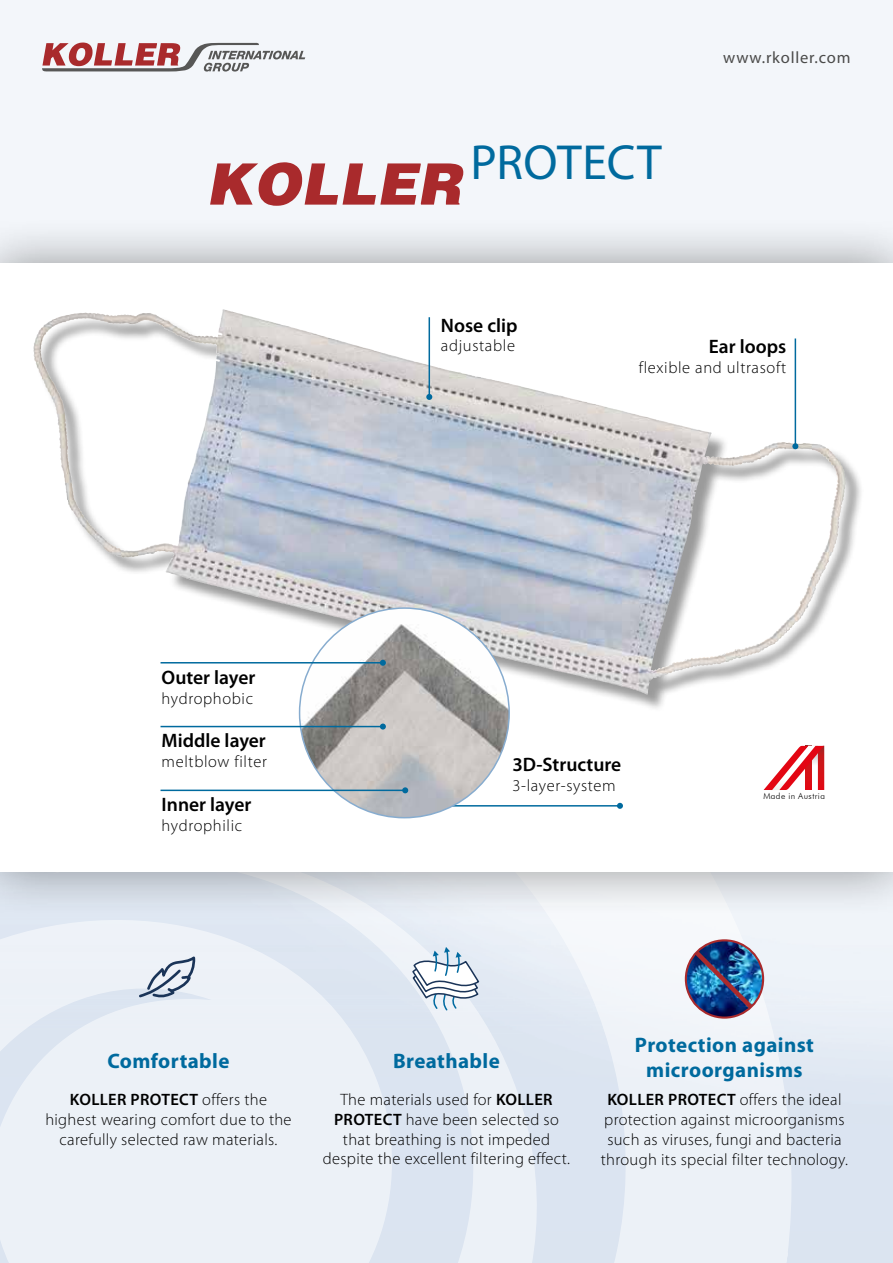
<style>
.page{position:relative;width:893px;height:1263px;background:#fff}
.page>*{position:absolute;margin:0;border:0;box-sizing:border-box;transform-origin:0 0}
.t1{font:49.5px "Myriad Pro";letter-spacing:.005em;color:#006a9e}
.t2{font:700 21px/25.2px "Myriad Pro";letter-spacing:.02em;color:#006a9e;text-align:center}
.t3{font:600 19.5px "Myriad Pro";color:#000}
.t4{font:300 16.5px/19.8px "Myriad Pro";letter-spacing:.02em;color:#000;text-align:center}
.t5{font:300 16.5px "Myriad Pro";letter-spacing:.04em;color:#000}
.t6{font:16.5px "Myriad Pro";letter-spacing:.05em;color:#4a4a49}
.t7{font:300 8.55px "Futura BT";letter-spacing:.05em;color:#000}
.s1{font-weight:600}
</style>
<div class="page">
<svg style="left:0;top:919px;width:814px;height:344px;fill:#ecf1f7"></svg>
<div style="left:0;top:216px;width:893px;height:703px;background:#000;opacity:.4"></div>
<div style="left:0;top:264px;width:893px;height:608px;background:#fff"></div>
<div style="left:36px;top:312px;width:828px;height:400px;background:#000;opacity:.4"></div>
<img style="left:153px;top:310px;width:70px;height:27px">
<hr style="left:436px;top:805px;width:184px;height:1px;background:#006a9e">
<svg style="left:617px;top:803px;width:6px;height:6px"></svg>
<img style="left:300px;top:608px;width:209px;height:210px;border-radius:105px">
<hr style="left:429px;top:317px;width:1px;height:80px;background:#006a9e">
<svg style="left:426px;top:394px;width:6px;height:6px"></svg>
<hr style="left:795px;top:338px;width:1px;height:108px;background:#006a9e">
<svg style="left:792px;top:443px;width:6px;height:6px"></svg>
<hr style="left:161px;top:662px;width:222px;height:1px;background:#006a9e">
<svg style="left:380px;top:660px;width:6px;height:6px"></svg>
<hr style="left:161px;top:726px;width:222px;height:1px;background:#006a9e">
<svg style="left:380px;top:723px;width:6px;height:6px"></svg>
<hr style="left:161px;top:790px;width:244px;height:1px;background:#006a9e">
<svg style="left:402px;top:787px;width:6px;height:6px"></svg>
<img style="left:686px;top:940px;width:77px;height:77px;border-radius:39px">
<div style="left:685px;top:939px;width:79px;height:80px;border:2px solid #a92a2c;border-radius:50%"></div>
<img style="left:691px;top:947px;width:66px;height:66px">
<svg style="left:137px;top:953px;width:59px;height:46px"></svg>
<svg style="left:412px;top:947px;width:69px;height:64px"></svg>
<svg style="left:210px;top:162px;width:253px;height:44px"></svg>
<svg style="left:42px;top:43px;width:263px;height:29px"></svg>
<svg style="left:763px;top:746px;width:61px;height:44px"></svg>
<h1 class="t1" style="left:471px;top:132px;width:193px">PROTECT</h1>
<p class="t6" style="left:723px;top:48px;width:129px">www.rkoller.com</p>
<p class="t3" style="left:441px;top:313px;width:78px">Nose clip</p>
<p class="t5" style="left:441px;top:336px;width:76px">adjustable</p>
<p class="t3" style="left:709px;top:334px;width:79px">Ear loops</p>
<p class="t5" style="left:639px;top:357px;width:149px">flexible and ultrasoft</p>
<p class="t3" style="left:162px;top:665px;width:95px">Outer layer</p>
<p class="t5" style="left:162px;top:688px;width:93px">hydrophobic</p>
<p class="t3" style="left:162px;top:728px;width:106px">Middle layer</p>
<p class="t5" style="left:162px;top:752px;width:107px">meltblow filter</p>
<p class="t3" style="left:162px;top:792px;width:91px">Inner layer</p>
<p class="t5" style="left:162px;top:815px;width:82px">hydrophilic</p>
<p class="t3" style="left:512px;top:752px;width:110px">3D-Structure</p>
<p class="t5" style="left:512px;top:775px;width:105px">3-layer-system</p>
<p class="t7" style="left:763px;top:790px;width:63px">Made in Austria</p>
<p class="t2" style="left:107px;top:1048px;width:124px">Comfortable</p>
<p class="t4" style="left:45px;top:1089px;width:248px"><span class="s1">KOLLER PROTECT</span> offers the highest wearing comfort due to the carefully selected raw materials.</p>
<p class="t2" style="left:393px;top:1048px;width:108px">Breathable</p>
<p class="t4" style="left:323px;top:1089px;width:249px">The materials used for <span class="s1">KOLLER<br>PROTECT</span> have been selected so that breathing is not impeded despite the excellent filtering effect.</p>
<p class="t2" style="left:635px;top:1031px;width:181px">Protection against microorganisms</p>
<p class="t4" style="left:601px;top:1089px;width:249px"><span class="s1">KOLLER PROTECT</span> offers the ideal protection against microorganisms such as viruses, fungi and bacteria through its special filter technology.</p>
</div>
